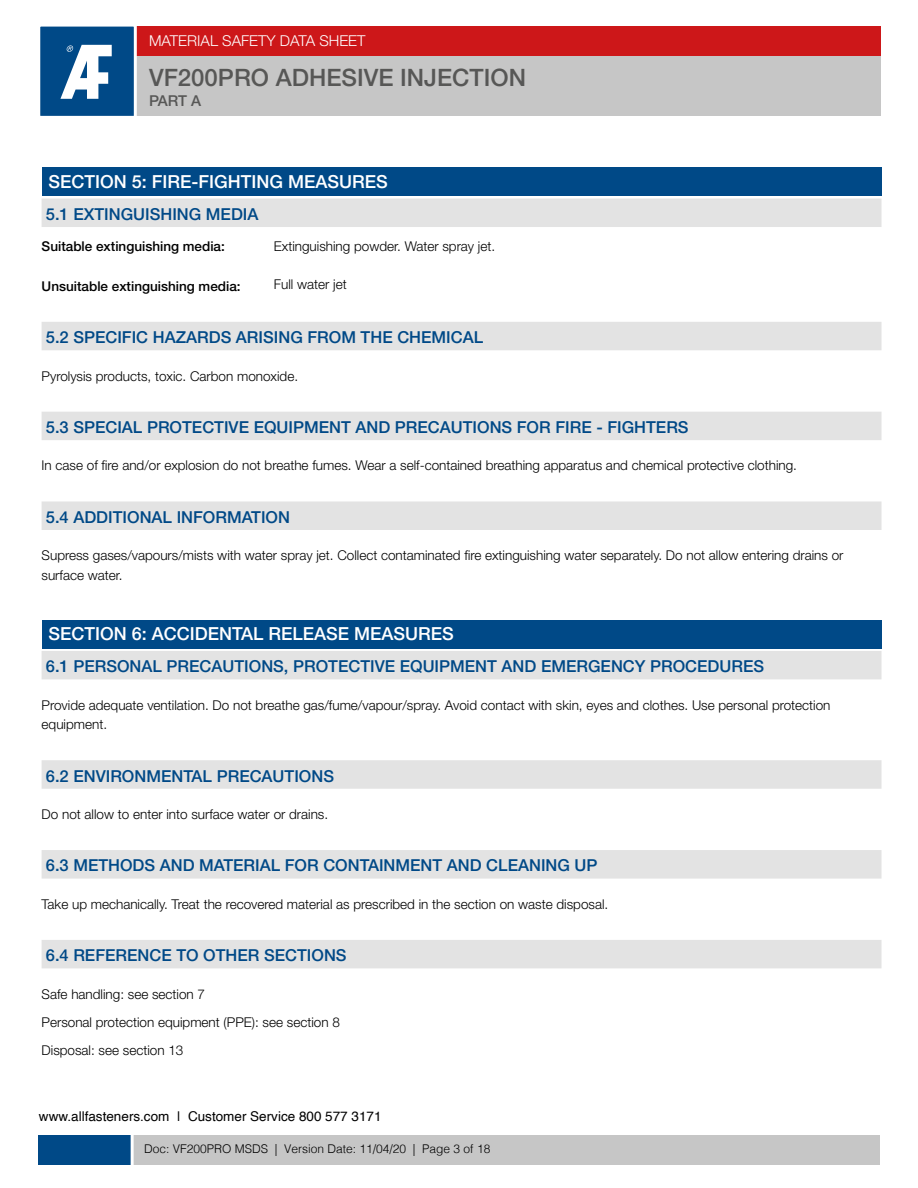
<style>
.page{position:relative;width:918px;height:1188px;background:#fff}
.page>*{position:absolute;margin:0;border:0;box-sizing:border-box;transform-origin:0 0}
.t1{font:500 24px "Helvetica Neue LT Pro";color:#575756}
.t2{font:500 18px "Helvetica Neue LT Pro";color:#fff}
.t3{font:500 16.5px "Helvetica Neue LT Pro";color:#004987}
.t4{font:300 15px "Helvetica Neue LT Pro";color:#fff}
.t5{font:500 15px "Helvetica Neue LT Pro";color:#575756}
.t6{font:300 13.5px/19.5px "Helvetica Neue LT Pro";color:#000}
.t7{font:500 13.5px "Helvetica Neue LT Pro";color:#000}
.t8{font:13.5px "Helvetica";color:#000}
.t9{font:300 12px "Helvetica";color:#000}
</style>
<div class="page">
<div style="left:40px;top:27px;width:841px;height:29px;background:#cd1719"></div>
<div style="left:40px;top:56px;width:841px;height:60px;background:#c6c6c6"></div>
<svg style="left:40px;top:26px;width:98px;height:90px;background:#3a72a2"></svg>
<div style="left:39px;top:1135px;width:840px;height:30px;background:#c6c6c6"></div>
<div style="left:39px;top:1135px;width:93px;height:30px;background:#004987"></div>
<hr style="left:131px;top:1134px;width:3px;height:31px;background:#fff">
<div style="left:42px;top:168px;width:840px;height:28px;background:#004987"></div>
<div style="left:42px;top:199px;width:840px;height:28px;background:#e3e3e3"></div>
<div style="left:42px;top:322px;width:840px;height:28px;background:#e3e3e3"></div>
<div style="left:42px;top:412px;width:840px;height:28px;background:#e3e3e3"></div>
<div style="left:42px;top:620px;width:840px;height:28px;background:#004987"></div>
<div style="left:42px;top:651px;width:840px;height:28px;background:#e3e3e3"></div>
<div style="left:42px;top:501px;width:840px;height:29px;background:#e3e3e3"></div>
<div style="left:42px;top:760px;width:840px;height:29px;background:#e3e3e3"></div>
<div style="left:42px;top:850px;width:840px;height:29px;background:#e3e3e3"></div>
<div style="left:42px;top:940px;width:840px;height:28px;background:#e3e3e3"></div>
<p class="t4" style="left:149px;top:32px;width:218px">MATERIAL SAFETY DATA SHEET</p>
<h1 class="t1" style="left:149px;top:63px;width:379px">VF200PRO ADHESIVE INJECTION</h1>
<p class="t5" style="left:149px;top:91px;width:54px">PART A</p>
<h2 class="t2" style="left:48px;top:170px;width:341px">SECTION 5: FIRE-FIGHTING MEASURES</h2>
<p class="t3" style="left:46px;top:204px;width:214px">5.1 EXTINGUISHING MEDIA</p>
<p class="t7" style="left:42px;top:238px;width:185px">Suitable extinguishing media:</p>
<p class="t7" style="left:42px;top:278px;width:201px">Unsuitable extinguishing media:</p>
<p class="t6" style="left:274px;top:236px;width:223px">Extinguishing powder. Water spray jet.</p>
<p class="t6" style="left:274px;top:274px;width:74px">Full water jet</p>
<p class="t3" style="left:46px;top:327px;width:439px">5.2 SPECIFIC HAZARDS ARISING FROM THE CHEMICAL</p>
<p class="t6" style="left:42px;top:366px;width:258px">Pyrolysis products, toxic. Carbon monoxide.</p>
<p class="t3" style="left:46px;top:417px;width:644px">5.3 SPECIAL PROTECTIVE EQUIPMENT AND PRECAUTIONS FOR FIRE - FIGHTERS</p>
<p class="t6" style="left:42px;top:456px;width:757px">In case of fire and/or explosion do not breathe fumes. Wear a self-contained breathing apparatus and chemical protective clothing.</p>
<p class="t3" style="left:46px;top:507px;width:246px">5.4 ADDITIONAL INFORMATION</p>
<p class="t6" style="left:42px;top:545px;width:803px">Supress gases/vapours/mists with water spray jet. Collect contaminated fire extinguishing water separately. Do not allow entering drains or surface water.</p>
<h2 class="t2" style="left:48px;top:623px;width:407px">SECTION 6: ACCIDENTAL RELEASE MEASURES</h2>
<p class="t3" style="left:46px;top:656px;width:720px">6.1 PERSONAL PRECAUTIONS, PROTECTIVE EQUIPMENT AND EMERGENCY PROCEDURES</p>
<p class="t6" style="left:42px;top:695px;width:790px">Provide adequate ventilation. Do not breathe gas/fume/vapour/spray. Avoid contact with skin, eyes and clothes. Use personal protection equipment.</p>
<p class="t3" style="left:46px;top:766px;width:290px">6.2 ENVIRONMENTAL PRECAUTIONS</p>
<p class="t6" style="left:42px;top:804px;width:288px">Do not allow to enter into surface water or drains.</p>
<p class="t3" style="left:46px;top:856px;width:553px">6.3 METHODS AND MATERIAL FOR CONTAINMENT AND CLEANING UP</p>
<p class="t6" style="left:42px;top:894px;width:568px">Take up mechanically. Treat the recovered material as prescribed in the section on waste disposal.</p>
<p class="t3" style="left:46px;top:945px;width:302px">6.4 REFERENCE TO OTHER SECTIONS</p>
<p class="t6" style="left:42px;top:980px;width:300px;line-height:28px">Safe handling: see section 7<br>Personal protection equipment (PPE): see section 8<br>Disposal: see section 13</p>
<p class="t8" style="left:39px;top:1106px;width:344px">www.allfasteners.com | Customer Service 800 577 3171</p>
<p class="t9" style="left:144px;top:1138px;width:348px">Doc: VF200PRO MSDS | Version Date: 11/04/20 | Page 3 of 18</p>
</div>
